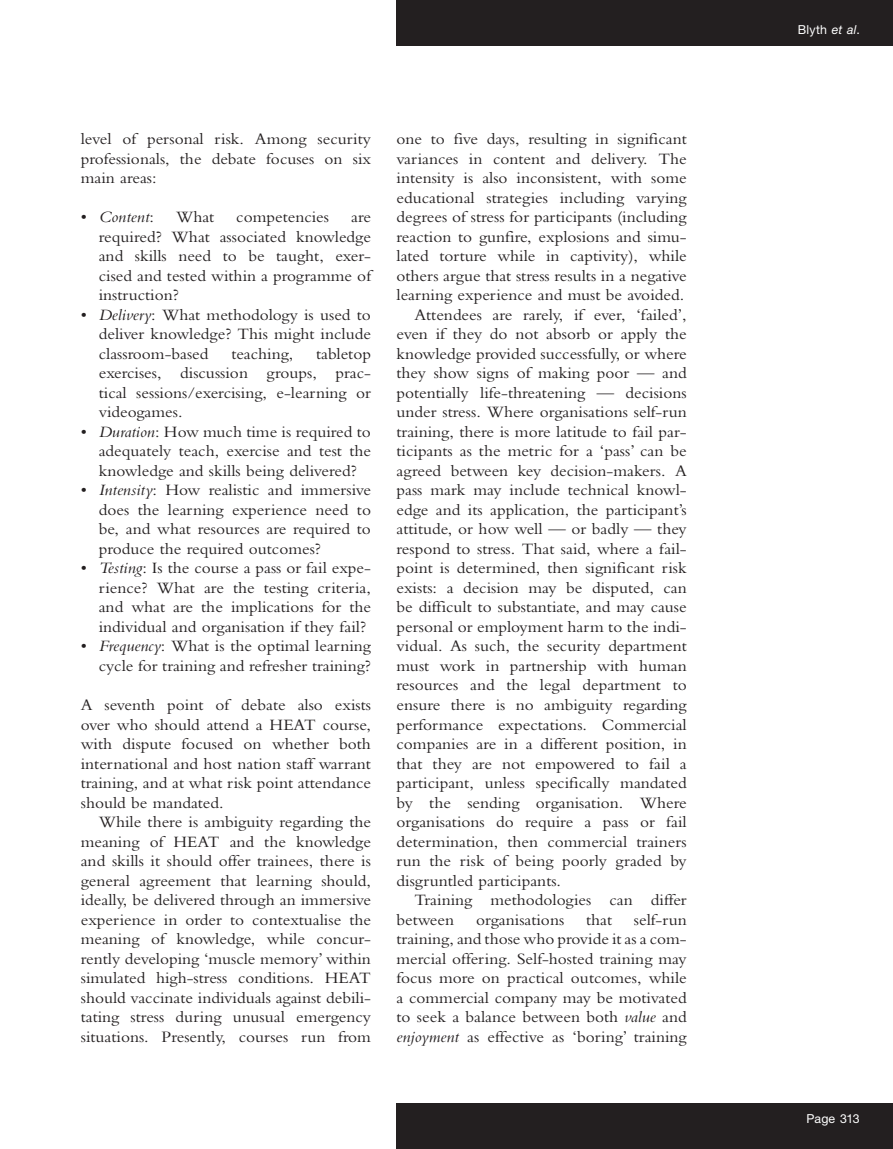
<style>
.page{position:relative;width:893px;height:1149px;background:#fff}
.page>*{position:absolute;margin:0;border:0;box-sizing:border-box;transform-origin:0 0}
.text_indent{font:16.5px/19.5px "Bembo MT Pro";color:#231f20;text-align:justify;scale:1.05 1}
.text{font:16.5px/19.5px "Bembo MT Pro";color:#231f20;text-align:justify;scale:1.05 1}
.t1{font:italic 16.5px "Bembo MT Pro";color:#231f20;scale:1.05 1}
.t2{font:12.3px "Helvetica Neue LT Pro";letter-spacing:.01em;color:#fff}
.s1{font-style:normal}
.s2{font-style:italic}
</style>
<div class="page">
<div style="left:397px;top:0;width:496px;height:46px;background:#231f20"></div>
<div style="left:397px;top:1103px;width:496px;height:45px;background:#231f20"></div>
<p class="text" style="left:81px;top:129px;width:278px">level of personal risk. Among security professionals, the debate focuses on six main areas:</p>
<p class="t1" style="left:81px;top:207px;width:71px"><span class="s1">•</span> Content<span class="s1">:</span></p>
<p class="text_indent" style="left:176px;top:207px;width:38px">What</p>
<p class="text_indent" style="left:236px;top:207px;width:90px">competencies</p>
<p class="text_indent" style="left:99px;top:207px;width:261px;text-indent:252px">are required? What associated knowledge and skills need to be taught, exer&shy;cised and tested within a programme of instruction?</p>
<p class="text_indent" style="left:99px;top:304px;width:261px;text-indent:-18px">• <span class="s2">Delivery</span>: What methodology is used to deliver knowledge? This might include classroom-based</p>
<p class="text_indent" style="left:99px;top:343px;width:261px;text-indent:217px">tabletop exercises, discussion groups, prac&shy;tical sessions/exercising, e-learning or videogames.</p>
<p class="text_indent" style="left:99px;top:421px;width:261px;text-indent:-18px">• <span class="s2">Duration</span>: How much time is required to adequately teach, exercise and test the knowledge and skills being delivered?</p>
<p class="text_indent" style="left:99px;top:480px;width:261px;text-indent:-18px">• <span class="s2">Intensity</span>: How realistic and immersive does the learning experience need to be, and what resources are required to produce the required outcomes?</p>
<p class="text_indent" style="left:99px;top:558px;width:261px;text-indent:-18px">• <span class="s2">Testing</span>: Is the course a pass or fail expe&shy;rience? What are the testing criteria, and what are the implications for the individual and organisation if they fail?</p>
<p class="text_indent" style="left:81px;top:636px;width:278px;text-align:right">• <span class="s2">Frequency</span>: What is the optimal learning cycle for training and refresher training?</p>
<p class="text" style="left:81px;top:694px;width:278px">A seventh point of debate also exists over who should attend a HEAT course, with dispute focused on whether both international and host nation staff warrant training, and at what risk point attendance should be mandated.</p>
<p class="text_indent" style="left:81px;top:811px;width:278px;text-indent:18px">While there is ambiguity regarding the meaning of HEAT and the knowledge and skills it should offer trainees, there is general agreement that learning should, ideally, be delivered through an immersive experience in order to contextualise the meaning of knowledge, while concur&shy;rently developing ‘muscle memory’ within simulated high-stress conditions. HEAT should vaccinate individuals against debili&shy;tating stress during unusual emergency situations. Presently, courses run from</p>
<p class="text_indent" style="left:231px;top:343px;width:61px">teaching,</p>
<p class="text_indent" style="left:396px;top:129px;width:278px">one to five days, resulting in significant variances in content and delivery. The intensity is also inconsistent, with some educational strategies including varying degrees of stress for participants (including reaction to gunfire, explosions and simu&shy;lated torture while in captivity), while others argue that stress results in a negative learning experience and must be avoided.</p>
<p class="text_indent" style="left:396px;top:304px;width:278px;text-indent:18px">Attendees are rarely, if ever, ‘failed’, even if they do not absorb or apply the knowledge provided successfully, or where they show signs of making poor — and potentially life-threatening — decisions under stress. Where organisations self-run training, there is more latitude to fail par&shy;ticipants as the metric for a ‘pass’ can be agreed between key decision-makers. A pass mark may include technical knowl&shy;edge and its application, the participant’s attitude, or how well — or badly — they respond to stress. That said, where a fail&shy;point is determined, then significant risk exists: a decision may be disputed, can be difficult to substantiate, and may cause personal or employment harm to the indi&shy;vidual. As such, the security department must work in partnership with human resources and the legal department to ensure there is no ambiguity regarding performance expectations. Commercial companies are in a different position, in that they are not empowered to fail a participant, unless specifically mandated by the sending organisation. Where organisations do require a pass or fail determination, then commercial trainers run the risk of being poorly graded by disgruntled participants.</p>
<p class="text_indent" style="left:396px;top:889px;width:278px;text-indent:18px">Training methodologies can differ between</p>
<p class="text_indent" style="left:396px;top:909px;width:278px;text-indent:237px">self-run training, and those who provide it as a com&shy;mercial offering. Self-hosted training may focus more on practical outcomes, while a commercial company may be motivated to seek a balance between both <span class="s2">value</span> and <span class="s2">enjoyment</span> as effective as ‘boring’ training</p>
<p class="text_indent" style="left:476px;top:909px;width:86px">organisations</p>
<p class="text_indent" style="left:586px;top:909px;width:26px">that</p>
<p class="t2" style="left:798px;top:22px;width:63px">Blyth <span class="s2">et al</span>.</p>
<p class="t2" style="left:807px;top:1110px;width:55px">Page 313</p>
</div>
